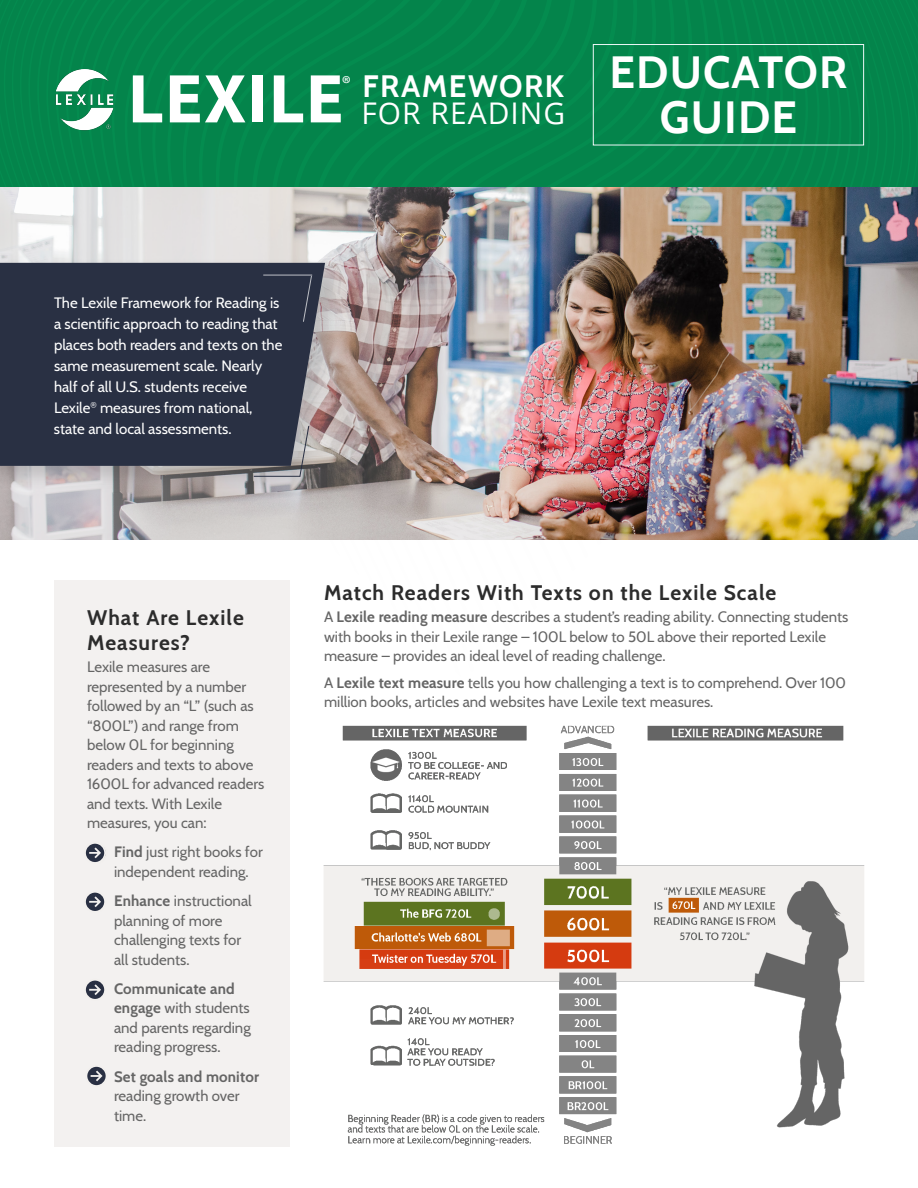
<style>
.page{position:relative;width:918px;height:1188px;background:#fff}
.page>*{position:absolute;margin:0;border:0;box-sizing:border-box;transform-origin:0 0}
.t1{font:700 69.75px "Myriad Pro";letter-spacing:.02em;color:#fff}
.t2{font:700 45px/45px "Cabin";letter-spacing:.025em;color:#fff;text-align:center}
.t3{font:700 30.9px "Cabin";letter-spacing:.05em;color:#fff}
.t4{font:29.85px "Open Sans";letter-spacing:.035em;color:#fff}
.t5{font:700 21px/25.2px "Cabin";letter-spacing:.05em;color:#2c2c2c}
.t6{font:15px/19.5px "Cabin";color:#656565}
.t7{font:15px/21px "Cabin";color:#fff}
.s1{font-weight:700}
</style>
<div class="page">
<div style="left:0;top:0;width:918px;height:203px;background:#04844b"></div>
<img style="left:621px;top:188px;width:297px;height:352px">
<img style="left:0;top:188px;width:621px;height:352px">
<div style="left:54px;top:580px;width:236px;height:566px;background:#f3f1f0"></div>
<div style="left:0;top:257px;width:349px;height:234px;background:#2c2c2c;opacity:.2"></div>
<div style="left:0;top:263px;width:325px;height:203px;background:#293043"></div>
<svg style="left:299px;top:425px;width:11px;height:52px"></svg>
<hr style="left:254px;top:476px;width:46px;height:1px;background:#293043">
<svg style="left:85px;top:980px;width:20px;height:19px"></svg>
<svg style="left:87px;top:1066px;width:19px;height:20px"></svg>
<svg style="left:85px;top:843px;width:21px;height:19px"></svg>
<svg style="left:85px;top:892px;width:20px;height:19px"></svg>
<hr style="left:263px;top:275px;width:49px;height:1px;background:#fff">
<svg style="left:303px;top:275px;width:9px;height:48px"></svg>
<img style="left:55px;top:69px;width:59px;height:62px">
<div style="left:593px;top:44px;width:271px;height:101px;border:1px solid #edf7f6"></div>
<img style="left:323px;top:725px;width:542px;height:421px">
<h1 class="t1" style="left:128px;top:53px;width:217px">LEXILE</h1>
<h1 class="t3" style="left:342px;top:62px;width:224px"><sup>®</sup> FRAMEWORK</h1>
<h1 class="t4" style="left:361px;top:92px;width:205px">FOR READING</h1>
<h1 class="t2" style="left:609px;top:47px;width:240px">EDUCATOR<br>GUIDE</h1>
<p class="t7" style="left:54px;top:291px;width:230px">The Lexile Framework for Reading is a scientific approach to reading that places both readers and texts on the same measurement scale. Nearly half of all U.S. students receive Lexile<sup>®</sup> measures from national, state and local assessments.</p>
<h2 class="t5" style="left:87px;top:604px;width:158px">What Are Lexile<br>Measures?</h2>
<p class="t6" style="left:87px;top:656px;width:179px">Lexile measures are represented by a number followed by an “L” (such as “800L”) and range from below 0L for beginning readers and texts to above<br>1600L for advanced readers and texts. With Lexile measures, you can:</p>
<p class="t6" style="left:114px;top:841px;width:150px"><span class="s1">Find</span> just right books for independent reading.</p>
<p class="t6" style="left:114px;top:890px;width:139px"><span class="s1">Enhance</span> instructional planning of more challenging texts for all students.</p>
<p class="t6" style="left:114px;top:978px;width:138px"><span class="s1">Communicate and engage</span> with students and parents regarding reading progress.</p>
<p class="t6" style="left:114px;top:1066px;width:146px"><span class="s1">Set goals and monitor </span>reading growth over time.</p>
<h2 class="t5" style="left:324px;top:579px;width:454px">Match Readers With Texts on the Lexile Scale</h2>
<p class="t6" style="left:324px;top:606px;width:526px">A <span class="s1">Lexile reading measure</span> describes a student’s reading ability. Connecting students with books in their Lexile range – 100L below to 50L above their reported Lexile measure – provides an ideal level of reading challenge.</p>
<p class="t6" style="left:324px;top:672px;width:524px">A <span class="s1">Lexile text measure</span> tells you how challenging a text is to comprehend. Over 100 million books, articles and websites have Lexile text measures.</p>
</div>
